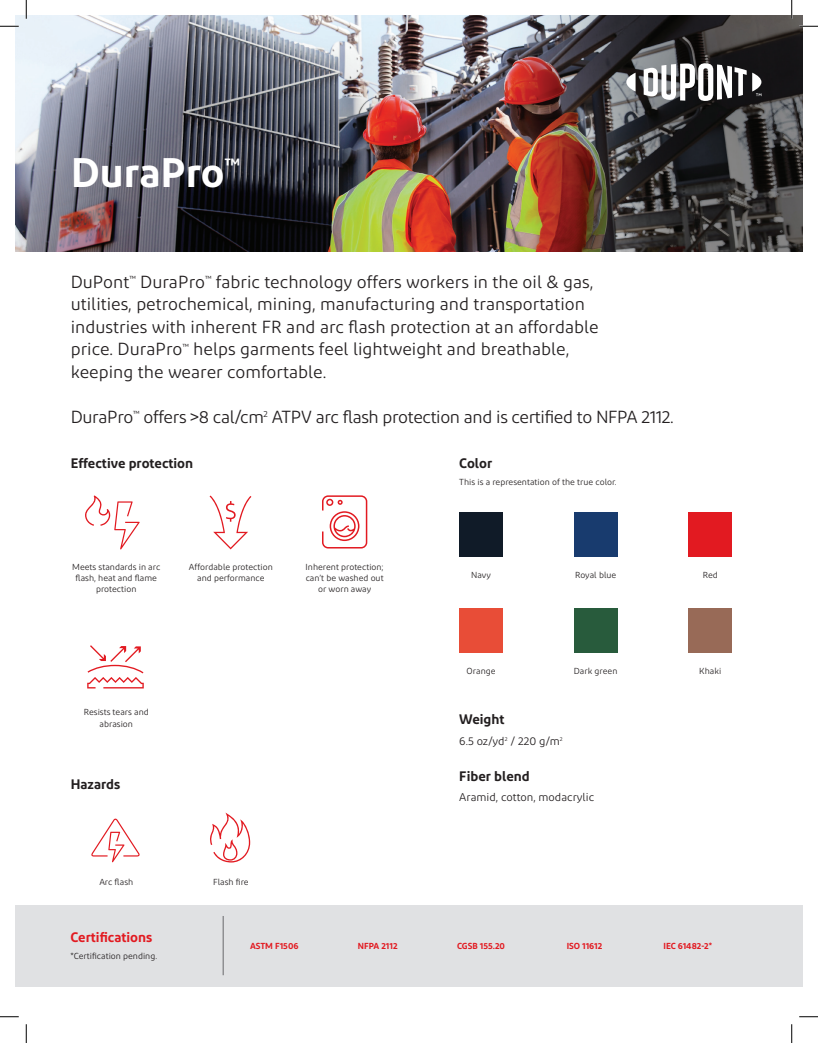
<style>
.page{position:relative;width:818px;height:1043px;background:#fff}
.page>*{position:absolute;margin:0;border:0;box-sizing:border-box;transform-origin:0 0}
.t1{font:600 41.25px "Diodrum";color:#fff}
.t2{font:17.5px/22.5px "Diodrum";color:#231f20}
.t3{font:17.5px "Diodrum";letter-spacing:-.02em;color:#231f20}
.t4{font:600 13.75px "Diodrum";color:#231f20}
.t5{font:600 13.75px "Diodrum";color:#e21a21}
.t6{font:11.25px "Diodrum";color:#231f20}
.t7{font:8.75px/11.2px "Diodrum";color:#231f20;text-align:center}
.t8{font:600 8.75px "Diodrum";color:#e21a21}
</style>
<div class="page">
<div style="left:15px;top:904px;width:787px;height:82px;background:#e0e1e3"></div>
<img style="left:15px;top:15px;width:787px;height:236px">
<hr style="left:222px;top:916px;width:2px;height:59px;background:#808083">
<svg style="left:626px;top:73px;width:9px;height:18px"></svg>
<svg style="left:643px;top:63px;width:103px;height:38px"></svg>
<svg style="left:752px;top:73px;width:9px;height:23px"></svg>
<div style="left:459px;top:512px;width:44px;height:44px;background:#101b28"></div>
<div style="left:688px;top:512px;width:44px;height:44px;background:#e21a21"></div>
<div style="left:459px;top:608px;width:44px;height:44px;background:#e84d37"></div>
<div style="left:574px;top:608px;width:43px;height:44px;background:#285b3c"></div>
<div style="left:688px;top:608px;width:44px;height:44px;background:#986a57"></div>
<div style="left:574px;top:512px;width:43px;height:44px;background:#183b6e"></div>
<svg style="left:322px;top:495px;width:45px;height:53px"></svg>
<svg style="left:87px;top:645px;width:57px;height:43px"></svg>
<svg style="left:91px;top:818px;width:49px;height:44px"></svg>
<svg style="left:210px;top:812px;width:40px;height:50px"></svg>
<svg style="left:85px;top:495px;width:55px;height:54px"></svg>
<svg style="left:209px;top:495px;width:42px;height:54px"></svg>
<svg style="left:0;top:25px;width:19px;height:2px"></svg>
<svg style="left:799px;top:25px;width:19px;height:2px"></svg>
<svg style="left:0;top:1016px;width:19px;height:1px"></svg>
<svg style="left:799px;top:1016px;width:19px;height:1px"></svg>
<svg style="left:25px;top:0;width:2px;height:19px"></svg>
<svg style="left:25px;top:1024px;width:2px;height:18px"></svg>
<svg style="left:790px;top:0;width:2px;height:19px"></svg>
<svg style="left:791px;top:1024px;width:1px;height:18px"></svg>
<h1 class="t1" style="left:71px;top:146px;width:171px">DuraPro<sup>™</sup></h1>
<p class="t2" style="left:71px;top:270px;width:529px">DuPont<sup>™</sup> DuraPro<sup>™</sup> fabric technology offers workers in the oil &amp; gas, utilities, petrochemical, mining, manufacturing and transportation industries with inherent FR and arc flash protection at an affordable price. DuraPro<sup>™</sup> helps garments feel lightweight and breathable, keeping the wearer comfortable.</p>
<p class="t3" style="left:71px;top:406px;width:604px">DuraPro<sup>™</sup> offers &gt;8 cal/cm<sup>2</sup> ATPV arc flash protection and is certified to NFPA 2112.</p>
<p class="t4" style="left:71px;top:454px;width:124px">Effective protection</p>
<p class="t7" style="left:72px;top:561px;width:89px">Meets standards in arc flash, heat and flame protection</p>
<p class="t7" style="left:189px;top:561px;width:85px">Affordable protection and performance</p>
<p class="t7" style="left:305px;top:561px;width:80px">Inherent protection; can’t be washed out or worn away</p>
<p class="t7" style="left:84px;top:706px;width:66px">Resists tears and abrasion</p>
<p class="t4" style="left:71px;top:775px;width:51px">Hazards</p>
<p class="t7" style="left:99px;top:876px;width:35px">Arc flash</p>
<p class="t7" style="left:213px;top:876px;width:37px">Flash fire</p>
<p class="t4" style="left:459px;top:454px;width:34px">Color</p>
<p class="t7" style="left:459px;top:476px;width:159px">This is a representation of the true color.</p>
<p class="t7" style="left:471px;top:569px;width:21px">Navy</p>
<p class="t7" style="left:575px;top:569px;width:43px">Royal blue</p>
<p class="t7" style="left:702px;top:569px;width:17px">Red</p>
<p class="t7" style="left:466px;top:665px;width:30px">Orange</p>
<p class="t7" style="left:574px;top:665px;width:45px">Dark green</p>
<p class="t7" style="left:699px;top:665px;width:23px">Khaki</p>
<p class="t4" style="left:459px;top:710px;width:47px">Weight</p>
<p class="t6" style="left:459px;top:734px;width:105px">6.5 oz/yd<sup>2</sup> / 220 g/m<sup>2</sup></p>
<p class="t4" style="left:459px;top:767px;width:72px">Fiber blend</p>
<p class="t6" style="left:459px;top:790px;width:136px">Aramid, cotton, modacrylic</p>
<p class="t5" style="left:70px;top:928px;width:83px">Certifications</p>
<p class="t7" style="left:70px;top:950px;width:88px">*Certification pending.</p>
<p class="t8" style="left:250px;top:940px;width:50px">ASTM F1506</p>
<p class="t8" style="left:358px;top:940px;width:41px">NFPA 2112</p>
<p class="t8" style="left:457px;top:940px;width:49px">CGSB 155.20</p>
<p class="t8" style="left:566px;top:940px;width:37px">ISO 11612</p>
<p class="t8" style="left:663px;top:940px;width:50px">IEC 61482-2*</p>
</div>
